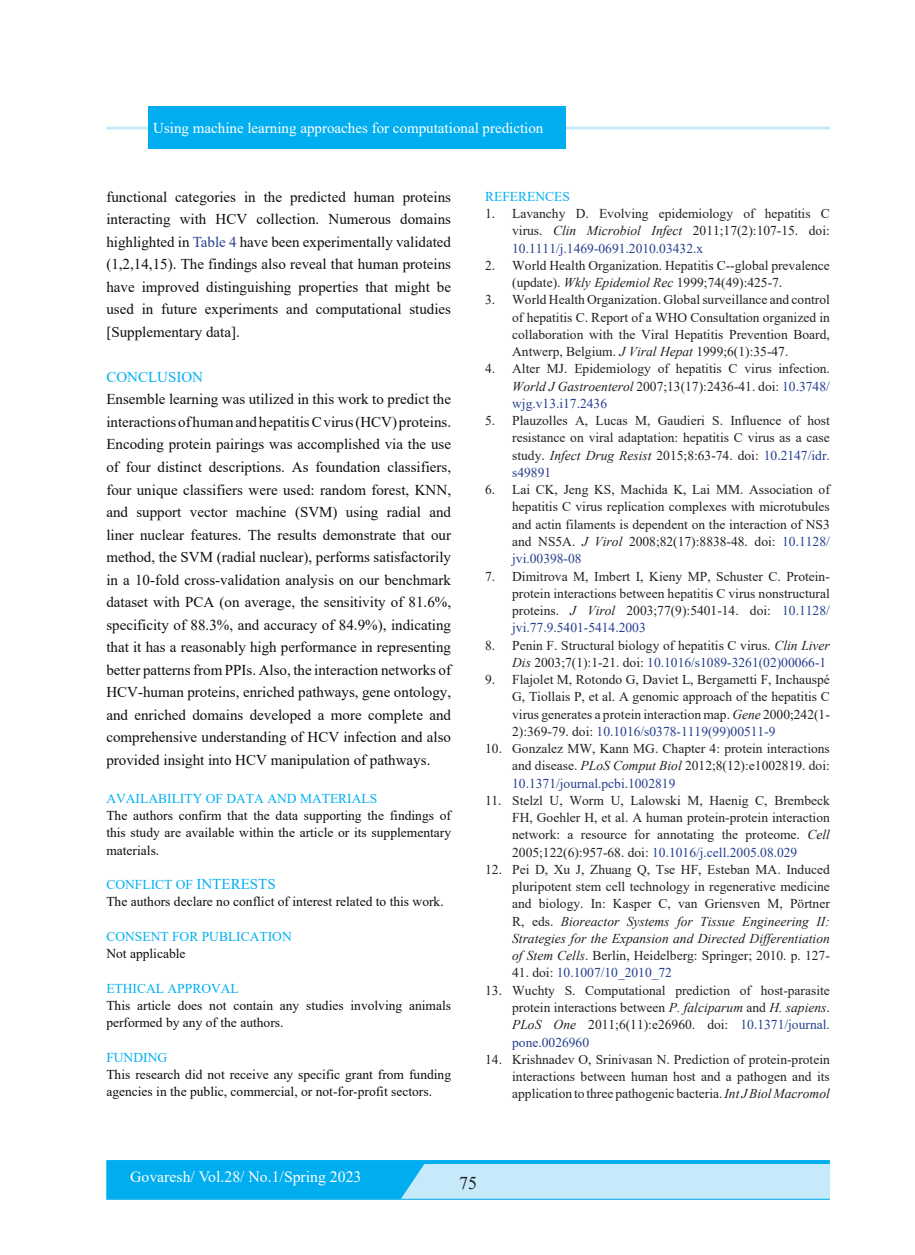
<style>
.page{position:relative;width:915px;height:1255px;background:#fff}
.page>*{position:absolute;margin:0;border:0;box-sizing:border-box;transform-origin:0 0}
.t1{font:18px "Times New Roman";color:#231f20}
.t2{font:15.75px "Times New Roman";color:#fff}
.t3{font:15px/22.5px "Times New Roman";color:#0d0d0d;text-align:justify}
.t4{font:15px "Times New Roman";color:#fff}
.t5{font:15px "Times New Roman";color:#00b0f0}
.t6{font:13.5px/17.2px "Times New Roman";color:#231f20;text-align:justify}
.Normal__Web{font:13.5px/17.2px "Times New Roman";color:#0d0d0d}
.t7{font:13.5px "Times New Roman";color:#00b0f0}
.t8{font:13.5px "Times New Roman";color:#253f8e}
.s1{color:#253f8e}
.s2{font-size:15px;color:#00aeef}
.s3{font-style:italic}
.s4{color:#231f20}
</style>
<div class="page">
<div style="left:106px;top:1159px;width:723px;height:5px;background:#00aeef"></div>
<div style="left:106px;top:1164px;width:723px;height:35px;background:#c6eafa"></div>
<hr style="left:106px;top:1198px;width:723px;height:1px;background:#00aeef">
<div style="left:106px;top:1162px;width:319px;height:36px;background:#00aeef"></div>
<hr style="left:106px;top:126px;width:723px;height:3px;background:#c6eafa">
<div style="left:149px;top:106px;width:417px;height:43px;background:#00aeef"></div>
<p class="t4" style="left:153px;top:117px;width:391px">Using machine learning approaches for computational prediction</p>
<p class="t3" style="left:106px;top:185px;width:346px">functional categories in the predicted human proteins interacting with HCV collection. Numerous domains highlighted in <span class="s1">Table 4</span> have been experimentally validated (1,2,14,15). The findings also reveal that human proteins have improved distinguishing properties that might be used in future experiments and computational studies [Supplementary data].</p>
<p class="t5" style="left:106px;top:366px;width:98px">CONCLUSION</p>
<p class="t3" style="left:106px;top:387px;width:346px">Ensemble learning was utilized in this work to predict the interactions of human and hepatitis C virus (HCV) proteins.<br>Encoding protein pairings was accomplished via the use of four distinct descriptions. As foundation classifiers, four unique classifiers were used: random forest, KNN, and support vector machine (SVM) using radial and liner nuclear features. The results demonstrate that our method, the SVM (radial nuclear), performs satisfactorily in a 10-fold cross-validation analysis on our benchmark dataset with PCA (on average, the sensitivity of 81.6%, specificity of 88.3%, and accuracy of 84.9%), indicating that it has a reasonably high performance in representing better patterns from PPIs. Also, the interaction networks of HCV-human proteins, enriched pathways, gene ontology, and enriched domains developed a more complete and comprehensive understanding of HCV infection and also provided insight into HCV manipulation of pathways.</p>
<p class="t7" style="left:106px;top:788px;width:272px">AVAILABILITY OF DATA AND MATERIALS</p>
<p class="Normal__Web" style="left:106px;top:806px;width:346px;text-align:justify">The authors confirm that the data supporting the findings of this study are available within the article or its supplementary materials.</p>
<p class="t7" style="left:106px;top:875px;width:171px">CONFLICT OF <span class="s2">INTERESTS</span></p>
<p class="Normal__Web" style="left:106px;top:892px;width:339px">The authors declare no conflict of interest related to this work.</p>
<p class="t7" style="left:106px;top:926px;width:187px">CONSENT FOR PUBLICATION</p>
<p class="Normal__Web" style="left:106px;top:944px;width:81px">Not applicable</p>
<p class="t7" style="left:106px;top:978px;width:134px">ETHICAL APPROVAL</p>
<p class="Normal__Web" style="left:106px;top:996px;width:346px">This article does not contain any studies involving animals performed by any of the authors.</p>
<p class="t7" style="left:106px;top:1047px;width:62px">FUNDING</p>
<p class="Normal__Web" style="left:106px;top:1065px;width:346px">This research did not receive any specific grant from funding agencies in the public, commercial, or not-for-profit sectors.</p>
<p class="t7" style="left:485px;top:187px;width:86px">REFERENCES</p>
<p class="t6" style="left:512px;top:204px;width:319px;text-indent:-27px">1. Lavanchy D. Evolving epidemiology of hepatitis C virus. <span class="s3">Clin Microbiol Infect</span> 2011;17(2):107-15. doi:<br><span class="s1">10.1111/j.1469-0691.2010.03432.x</span></p>
<p class="t6" style="left:512px;top:256px;width:319px;text-indent:-27px">2. World Health Organization. Hepatitis C--global prevalence (update). <span class="s3">Wkly Epidemiol Rec</span> 1999;74(49):425-7.</p>
<p class="t6" style="left:512px;top:291px;width:319px;text-indent:-27px">3. World Health Organization. Global surveillance and control of hepatitis C. Report of a WHO Consultation organized in collaboration with the Viral Hepatitis Prevention Board, Antwerp, Belgium. <span class="s3">J Viral Hepat</span> 1999;6(1):35-47.</p>
<p class="t6" style="left:512px;top:360px;width:319px;text-indent:-27px">4. Alter MJ. Epidemiology of hepatitis C virus infection.<br><span class="s3">World J Gastroenterol</span> 2007;13(17):2436-41. doi: <span class="s1">10.3748/ wjg.v13.i17.2436</span></p>
<p class="t6" style="left:512px;top:411px;width:319px;text-indent:-27px">5. Plauzolles A, Lucas M, Gaudieri S. Influence of host resistance on viral adaptation: hepatitis C virus as a case study. <span class="s3">Infect Drug Resist</span> 2015;8:63-74. doi: <span class="s1">10.2147/idr. s49891</span></p>
<p class="t6" style="left:512px;top:480px;width:319px;text-indent:-27px">6. Lai CK, Jeng KS, Machida K, Lai MM. Association of hepatitis C virus replication complexes with microtubules and actin filaments is dependent on the interaction of NS3 and NS5A. <span class="s3">J Virol</span> 2008;82(17):8838-48. doi: <span class="s1">10.1128/ jvi.00398-08</span></p>
<p class="t6" style="left:512px;top:567px;width:319px;text-indent:-27px">7. Dimitrova M, Imbert I, Kieny MP, Schuster C. Protein&shy;protein interactions between hepatitis C virus nonstructural proteins. <span class="s3">J Virol</span> 2003;77(9):5401-14. doi: <span class="s1">10.1128/ jvi.77.9.5401-5414.2003</span></p>
<p class="t6" style="left:485px;top:636px;width:346px;text-align:right">8. Penin F. Structural biology of hepatitis C virus. <span class="s3">Clin Liver<br>Dis</span> 2003;7(1):1-21. doi: <span class="s1">10.1016/s1089-3261(02)00066-1</span></p>
<p class="t6" style="left:512px;top:670px;width:319px;text-indent:-27px">9. Flajolet M, Rotondo G, Daviet L, Bergametti F, Inchauspé G, Tiollais P, et al. A genomic approach of the hepatitis C virus generates a protein interaction map. <span class="s3">Gene</span> 2000;242(1- 2):369-79. doi: <span class="s1">10.1016/s0378-1119(99)00511-9</span></p>
<p class="t6" style="left:512px;top:739px;width:319px;text-indent:-27px">10. Gonzalez MW, Kann MG. Chapter 4: protein interactions and disease. <span class="s3">PLoS Comput Biol</span> 2012;8(12):e1002819. doi:<br><span class="s1">10.1371/journal.pcbi.1002819</span></p>
<p class="t6" style="left:512px;top:791px;width:319px;text-indent:-27px">11. Stelzl U, Worm U, Lalowski M, Haenig C, Brembeck FH, Goehler H, et al. A human protein-protein interaction network: a resource for annotating the proteome. <span class="s3">Cell </span>2005;122(6):957-68. doi: <span class="s1">10.1016/j.cell.2005.08.029</span></p>
<p class="t6" style="left:512px;top:860px;width:319px;text-indent:-27px">12. Pei D, Xu J, Zhuang Q, Tse HF, Esteban MA. Induced pluripotent stem cell technology in regenerative medicine and biology. In: Kasper C, van Griensven M, Pörtner R, eds. <span class="s3">Bioreactor Systems for Tissue Engineering II:<br>Strategies for the Expansion and Directed Differentiation of Stem Cells</span>. Berlin, Heidelberg: Springer; 2010. p. 127-</p>
<p class="t8" style="left:512px;top:963px;width:161px"><span class="s4">41. doi:</span> 10.1007/10_2010_72</p>
<p class="t6" style="left:512px;top:981px;width:319px;text-indent:-27px">13. Wuchty S. Computational prediction of host-parasite protein interactions between <span class="s3">P. falciparum</span> and <span class="s3">H. sapiens</span>.<br><span class="s3">PLoS One</span> 2011;6(11):e26960. doi: <span class="s1">10.1371/journal. pone.0026960</span></p>
<p class="t6" style="left:512px;top:1050px;width:319px;text-indent:-27px">14. Krishnadev O, Srinivasan N. Prediction of protein-protein interactions between human host and a pathogen and its application to three pathogenic bacteria. <span class="s3">Int J Biol Macromol</span></p>
<p class="t2" style="left:130px;top:1165px;width:233px">Govaresh/ Vol.28/ No.1/Spring 2023</p>
<h1 class="t1" style="left:459px;top:1170px;width:19px">75</h1>
</div>
